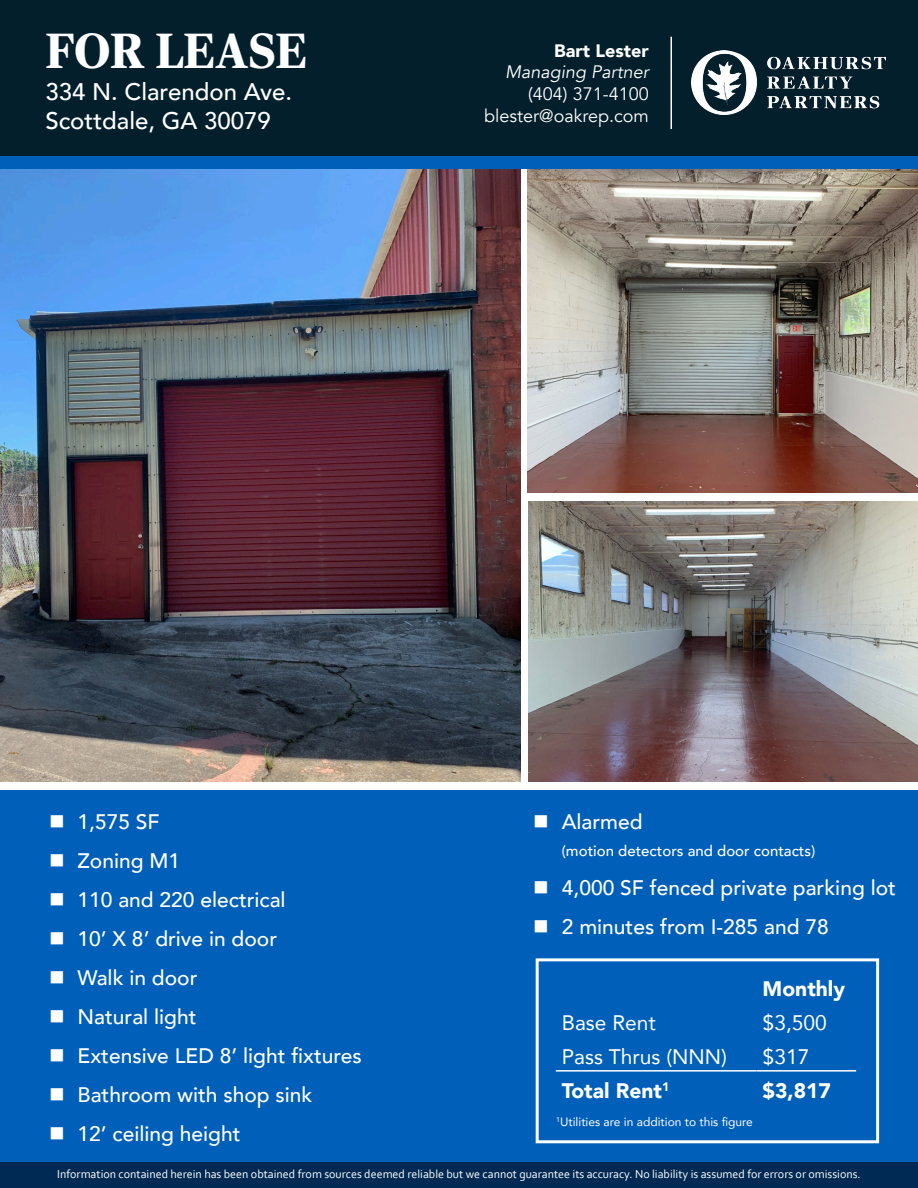
<style>
.page{position:relative;width:918px;height:1188px;background:#fff}
.page>*{position:absolute;margin:0;border:0;box-sizing:border-box;transform-origin:0 0}
.t1{font:900 49.5px "Rocky";color:#fff}
.t2{font:500 24px "Avenir";color:#fff}
.t3{font:500 21px "Avenir";color:#fff}
.t4{font:21px "Avenir";color:#fff}
.t5{font:900 21px "Avenir";color:#fff}
.t6{font:18px "Avenir";color:#fff}
.t7{font:italic 18px "Avenir";color:#fff}
.t8{font:900 18px "Avenir";color:#fff}
.t9{font:500 15px "Avenir";color:#fff}
.t10{font:12px "Corbel";color:#fff}
.t11{font:12px "Avenir";color:#fff}
</style>
<div class="page">
<div style="left:0;top:1162px;width:918px;height:26px;background:#002953"></div>
<div style="left:0;top:791px;width:918px;height:371px;background:#005fb9"></div>
<img style="left:0;top:169px;width:521px;height:613px">
<img style="left:527px;top:169px;width:391px;height:323px">
<img style="left:528px;top:501px;width:390px;height:281px">
<div style="left:0;top:13px;width:918px;height:156px;background:#005fb9"></div>
<div style="left:0;top:0;width:918px;height:156px;background:#031f2c"></div>
<img style="left:692px;top:50px;width:194px;height:65px">
<hr style="left:670px;top:37px;width:2px;height:92px;background:#fff">
<hr style="left:556px;top:1070px;width:201px;height:2px;background:#fff">
<hr style="left:757px;top:1070px;width:99px;height:2px;background:#fff">
<div style="left:536px;top:958px;width:343px;height:185px;border:3px solid #fff"></div>
<p class="t1" style="left:45px;top:21px;width:264px">FOR LEASE</p>
<p class="t2" style="left:45px;top:71px;width:248px">334 N. Clarendon Ave.</p>
<p class="t2" style="left:45px;top:100px;width:227px">Scottdale, GA 30079</p>
<p class="t8" style="left:554px;top:35px;width:96px">Bart Lester</p>
<p class="t7" style="left:505px;top:62px;width:145px">Managing Partner</p>
<p class="t6" style="left:528px;top:83px;width:122px">(404) 371-4100</p>
<p class="t6" style="left:484px;top:105px;width:166px">blester@oakrep.com</p>
<p class="t3" style="left:78px;top:803px;width:84px">1,575 SF</p>
<p class="t3" style="left:78px;top:842px;width:104px">Zoning M1</p>
<p class="t3" style="left:78px;top:881px;width:210px">110 and 220 electrical</p>
<p class="t3" style="left:78px;top:920px;width:201px">10’ X 8’ drive in door</p>
<p class="t3" style="left:78px;top:959px;width:121px">Walk in door</p>
<p class="t3" style="left:78px;top:998px;width:120px">Natural light</p>
<p class="t3" style="left:78px;top:1037px;width:286px">Extensive LED 8’ light fixtures</p>
<p class="t3" style="left:78px;top:1076px;width:236px">Bathroom with shop sink</p>
<p class="t3" style="left:78px;top:1115px;width:164px">12’ ceiling height</p>
<p class="t3" style="left:562px;top:803px;width:82px">Alarmed</p>
<p class="t9" style="left:562px;top:837px;width:255px">(motion detectors and door contacts)</p>
<p class="t3" style="left:562px;top:869px;width:336px">4,000 SF fenced private parking lot</p>
<p class="t3" style="left:562px;top:908px;width:268px">2 minutes from I-285 and 78</p>
<p class="t5" style="left:763px;top:971px;width:84px">Monthly</p>
<p class="t4" style="left:562px;top:1006px;width:96px">Base Rent</p>
<p class="t4" style="left:763px;top:1006px;width:66px">$3,500</p>
<p class="t4" style="left:562px;top:1040px;width:167px">Pass Thrus (NNN)</p>
<p class="t4" style="left:763px;top:1040px;width:48px">$317</p>
<p class="t5" style="left:562px;top:1073px;width:109px">Total Rent<sup>1</sup></p>
<p class="t5" style="left:763px;top:1073px;width:70px">$3,817</p>
<p class="t11" style="left:556px;top:1112px;width:198px"><sup>1</sup>Utilities are in addition to this figure</p>
<p class="t10" style="left:57px;top:1167px;width:805px">Information contained herein has been obtained from sources deemed reliable but we cannot guarantee its accuracy. No liability is assumed for errors or omissions.</p>
</div>
